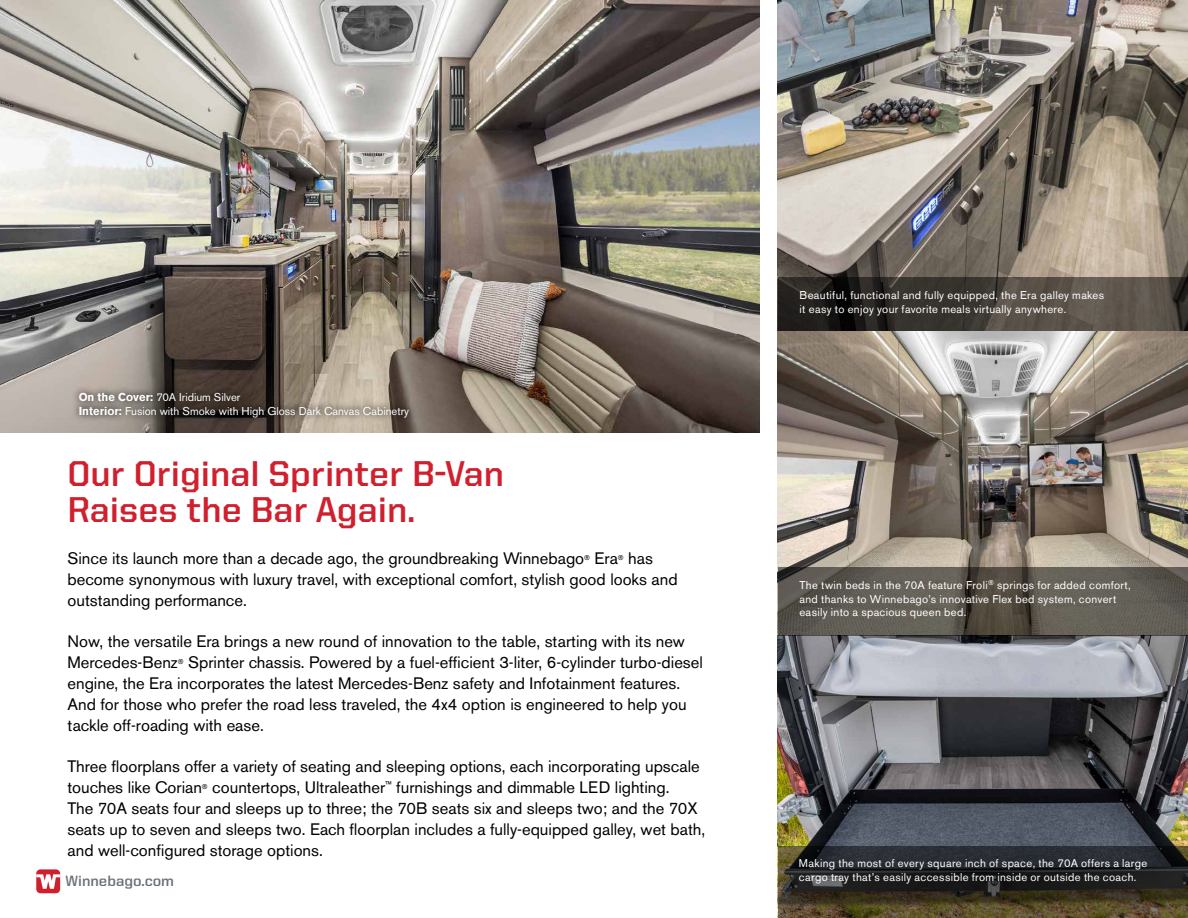
<style>
.page{position:relative;width:1188px;height:918px;background:#fff}
.page>*{position:absolute;margin:0;border:0;box-sizing:border-box;transform-origin:0 0}
.t1{font:700 36px/36px "United Sans Reg";color:#d0202e}
.t2{font:16.5px/21px "Akzidenz Grotesk BE";color:#000}
.t3{font:700 15px "United Sans Reg";color:#6a7076}
.t4{font:11.25px/13.5px "Akzidenz Grotesk BE";letter-spacing:.03em;color:#fff}
.t5{font:11.25px/13.5px "Akzidenz Grotesk BE";color:#fff}
.t6{font:7.05px "Interstate";color:#000}
.s1{font-family:"Akzidenz Grotesk CE";font-weight:900}
</style>
<div class="page">
<svg style="left:36px;top:873px;width:25px;height:21px"></svg>
<div style="left:36px;top:869px;width:24px;height:24px;background:#d0202e;border-radius:4px"></div>
<svg style="left:36px;top:874px;width:24px;height:15px"></svg>
<img style="left:778px;top:331px;width:410px;height:236px">
<img style="left:0;top:0;width:760px;height:432px">
<img style="left:778px;top:635px;width:410px;height:211px">
<img style="left:778px;top:0;width:410px;height:277px">
<svg style="left:778px;top:567px;width:410px;height:68px;background:#5c584f"></svg>
<svg style="left:778px;top:846px;width:410px;height:72px;background:#333027"></svg>
<svg style="left:778px;top:277px;width:410px;height:54px;background:#403b35"></svg>
<svg style="left:71px;top:385px;width:345px;height:40px;background:#73695f"></svg>
<p class="t5" style="left:79px;top:390px;width:332px"><span class="s1">On the Cover:</span> 70A Iridium Silver<br><span class="s1">Interior:</span> Fusion with Smoke with High Gloss Dark Canvas Cabinetry</p>
<h1 class="t1" style="left:68px;top:455px;width:438px">Our Original Sprinter B-Van<br>Raises the Bar Again.</h1>
<p class="t2" style="left:68px;top:547px;width:518px">Since its launch more than a decade ago, the groundbreaking Winnebago</p>
<p class="t6" style="left:584px;top:553px;width:7px">®</p>
<p class="t2" style="left:595px;top:547px;width:25px">Era</p>
<p class="t6" style="left:618px;top:553px;width:7px">®</p>
<p class="t2" style="left:68px;top:547px;width:612px;text-indent:561px">has become synonymous with luxury travel, with exceptional comfort, stylish good looks and outstanding performance.</p>
<p class="t2" style="left:68px;top:631px;width:619px">Now, the versatile Era brings a new round of innovation to the table, starting with its new<br>Mercedes-Benz</p>
<p class="t2" style="left:68px;top:652px;width:637px;text-indent:121px">Sprinter chassis. Powered by a fuel-efficient 3-liter, 6-cylinder turbo-diesel engine, the Era incorporates the latest Mercedes-Benz safety and Infotainment features.<br>And for those who prefer the road less traveled, the 4x4 option is engineered to help you tackle off-roading with ease.</p>
<p class="t2" style="left:68px;top:756px;width:634px">Three floorplans offer a variety of seating and sleeping options, each incorporating upscale touches like Corian</p>
<p class="t6" style="left:178px;top:657px;width:7px">®</p>
<p class="t2" style="left:67px;top:777px;width:639px;text-indent:145px">countertops, Ultraleather<sup>™</sup> furnishings and dimmable LED lighting.<br>The 70A seats four and sleeps up to three; the 70B seats six and sleeps two; and the 70X seats up to seven and sleeps two. Each floorplan includes a fully-equipped galley, wet bath, and well-configured storage options.</p>
<p class="t6" style="left:202px;top:783px;width:7px">®</p>
<p class="t3" style="left:66px;top:872px;width:110px">Winnebago.com</p>
<p class="t4" style="left:800px;top:289px;width:306px">Beautiful, functional and fully equipped, the Era galley makes it easy to enjoy your favorite meals virtually anywhere.</p>
<p class="t4" style="left:799px;top:578px;width:333px">The twin beds in the 70A feature Froli<sup>®</sup> springs for added comfort, and thanks to Winnebago’s innovative Flex bed system, convert easily into a spacious queen bed.</p>
<p class="t4" style="left:799px;top:856px;width:350px">Making the most of every square inch of space, the 70A offers a large cargo tray that’s easily accessible from inside or outside the coach.</p>
</div>
